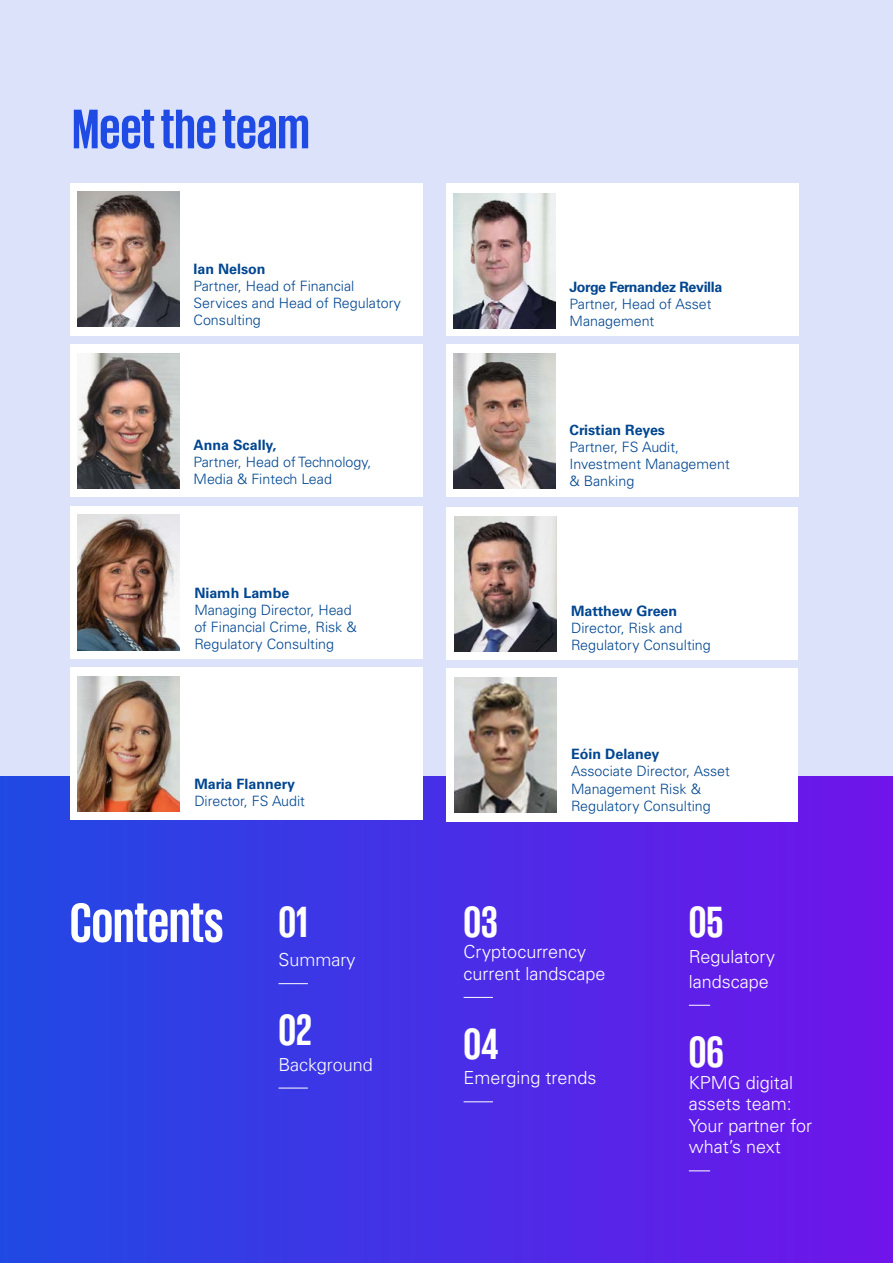
<style>
.page{position:relative;width:893px;height:1263px;background:#fff}
.page>*{position:absolute;margin:0;border:0;box-sizing:border-box;transform-origin:0 0}
.t1{font:700 57px "KPMG";letter-spacing:-.005em;color:#1f4ae3}
.t2{font:700 57px "KPMG";letter-spacing:-.005em;color:#fff}
.t3{font:700 45px "KPMG";color:#fff}
.t4{font:300 18px "Univers LT Std";color:#fff}
.t5{font:300 18px "Universfor KPMG";color:#fff}
.t6{font:300 14.25px/17.1px "Univers LT Std";color:#004690}
.t7{font:700 14.25px "Univers LT Std";color:#004690}
.t8{font:700 14.25px "Univers LT Std";letter-spacing:-.025em;color:#004690}
.s1{font-weight:700}
.s2{font-size:45px}
</style>
<div class="page">
<div style="left:0;top:0;width:893px;height:797px;background:#dbe2fa"></div>
<div style="left:0;top:776px;width:893px;height:487px;background:linear-gradient(to right,#2049e3,#7014ea)"></div>
<svg style="left:464px;top:1101px;width:29px;height:1px"></svg>
<svg style="left:464px;top:997px;width:29px;height:1px"></svg>
<svg style="left:279px;top:1088px;width:29px;height:1px"></svg>
<svg style="left:279px;top:983px;width:29px;height:1px"></svg>
<svg style="left:689px;top:1170px;width:21px;height:1px"></svg>
<svg style="left:689px;top:1005px;width:21px;height:1px"></svg>
<div style="left:70px;top:184px;width:352px;height:152px;background:#fff"></div>
<div style="left:446px;top:184px;width:352px;height:152px;background:#fff"></div>
<div style="left:446px;top:345px;width:352px;height:152px;background:#fff"></div>
<div style="left:70px;top:345px;width:352px;height:152px;background:#fff"></div>
<div style="left:446px;top:507px;width:352px;height:152px;background:#fff"></div>
<div style="left:70px;top:506px;width:352px;height:152px;background:#fff"></div>
<div style="left:70px;top:668px;width:352px;height:152px;background:#fff"></div>
<div style="left:446px;top:668px;width:352px;height:153px;background:#fff"></div>
<img style="left:77px;top:354px;width:103px;height:135px">
<img style="left:77px;top:191px;width:103px;height:135px">
<img style="left:77px;top:515px;width:103px;height:135px">
<img style="left:453px;top:193px;width:103px;height:135px">
<img style="left:77px;top:676px;width:103px;height:135px">
<img style="left:453px;top:353px;width:103px;height:135px">
<img style="left:454px;top:516px;width:103px;height:135px">
<img style="left:454px;top:677px;width:103px;height:135px">
<h1 class="t1" style="left:72px;top:100px;width:239px">Meet the team</h1>
<p class="t6" style="left:194px;top:260px;width:162px"><span class="s1">Ian Nelson<br></span>Partner, Head of Financial</p>
<p class="t8" style="left:570px;top:278px;width:154px">Jorge Fernandez Revilla</p>
<p class="t6" style="left:194px;top:295px;width:209px">Services and Head of Regulatory</p>
<p class="t6" style="left:570px;top:295px;width:144px">Partner, Head of Asset</p>
<p class="t6" style="left:194px;top:312px;width:69px">Consulting</p>
<p class="t6" style="left:570px;top:312px;width:86px">Management</p>
<h5 class="t7" style="left:194px;top:437px;width:84px">Anna Scally,</h5>
<p class="t6" style="left:194px;top:453px;width:179px">Partner, Head of Technology,<br>Media &amp; Fintech Lead</p>
<h5 class="t7" style="left:194px;top:584px;width:97px">Niamh Lambe</h5>
<p class="t6" style="left:194px;top:601px;width:164px">Managing Director, Head of Financial Crime, Risk &amp;<br>Regulatory Consulting</p>
<h5 class="t7" style="left:194px;top:776px;width:102px">Maria Flannery</h5>
<p class="t6" style="left:194px;top:793px;width:112px">Director, FS Audit</p>
<h1 class="t2" style="left:70px;top:894px;width:240px">Contents <span class="s2">01</span></h1>
<p class="t5" style="left:279px;top:949px;width:79px">Summary</p>
<p class="t3" style="left:279px;top:1008px;width:35px">02</p>
<p class="t5" style="left:279px;top:1053px;width:96px">Background</p>
<h5 class="t7" style="left:570px;top:421px;width:97px">Cristian Reyes</h5>
<p class="t6" style="left:570px;top:438px;width:162px">Partner, FS Audit,<br>Investment Management &amp; Banking</p>
<h5 class="t7" style="left:571px;top:602px;width:108px">Matthew Green</h5>
<p class="t6" style="left:571px;top:619px;width:141px">Director, Risk and<br>Regulatory Consulting</p>
<h5 class="t7" style="left:571px;top:746px;width:90px">Eóin Delaney</h5>
<p class="t6" style="left:571px;top:763px;width:160px">Associate Director, Asset<br>Management Risk &amp;<br>Regulatory Consulting</p>
<p class="t3" style="left:464px;top:899px;width:36px">03</p>
<p class="t3" style="left:689px;top:899px;width:36px">05</p>
<p class="t4" style="left:464px;top:941px;width:124px">Cryptocurrency</p>
<p class="t4" style="left:689px;top:945px;width:88px">Regulatory</p>
<p class="t4" style="left:464px;top:963px;width:143px">current landscape</p>
<p class="t4" style="left:689px;top:971px;width:82px">landscape</p>
<p class="t3" style="left:464px;top:1021px;width:37px">04</p>
<p class="t3" style="left:689px;top:1029px;width:37px">06</p>
<p class="t4" style="left:464px;top:1067px;width:135px">Emerging trends</p>
<p class="t4" style="left:689px;top:1071px;width:106px">KPMG digital</p>
<p class="t4" style="left:689px;top:1093px;width:105px">assets team:</p>
<p class="t4" style="left:689px;top:1115px;width:125px">Your partner for</p>
<p class="t4" style="left:689px;top:1136px;width:93px">what’s next</p>
</div>
